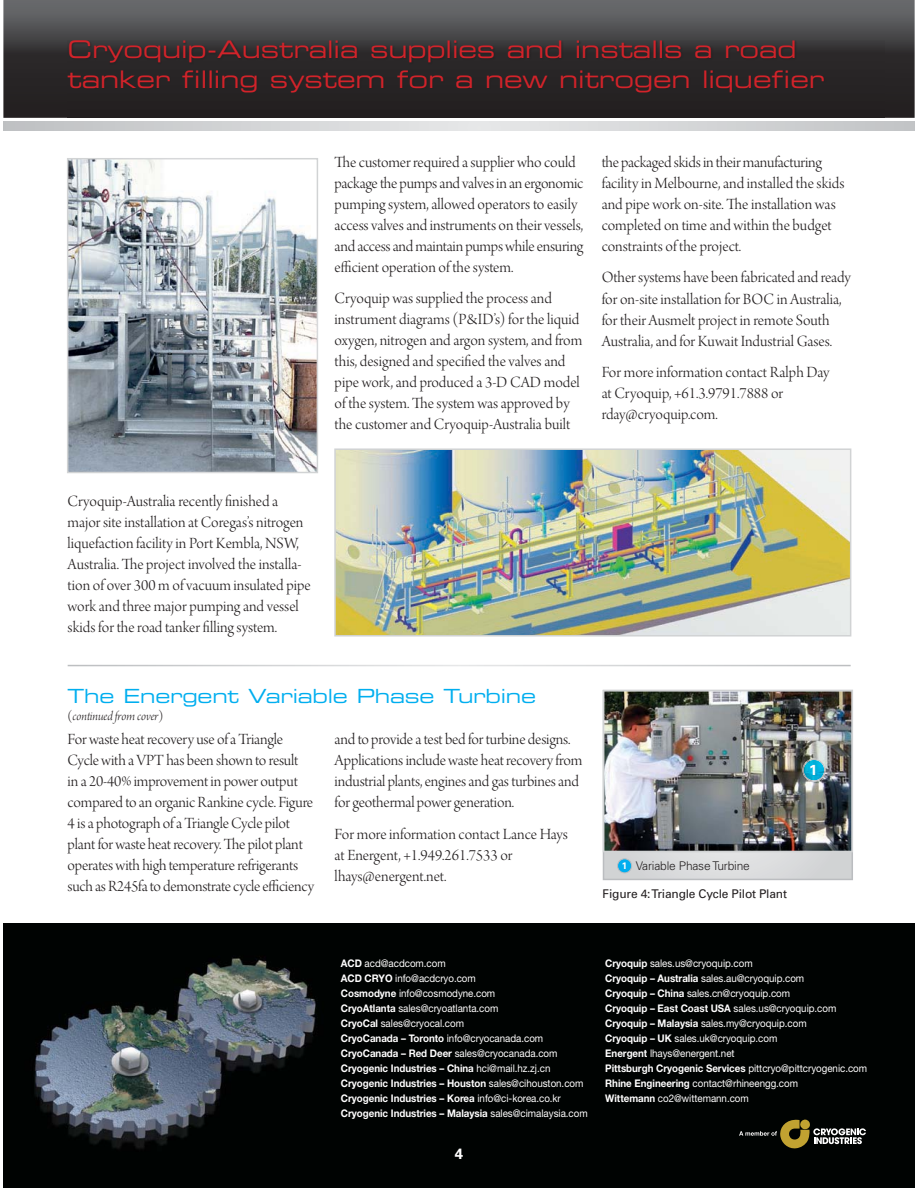
<style>
.page{position:relative;width:918px;height:1188px;background:#fff}
.page>*{position:absolute;margin:0;border:0;box-sizing:border-box;transform-origin:0 0}
.t1{font:24.15px/29.5px "Eurostile Extended Two";letter-spacing:-.005em;color:#d2232a}
.t2{font:19.5px "Eurostile Extended Two";letter-spacing:-.01em;color:#00aeef}
.t3{font:16.5px/21px "Arno Pro Light Display";letter-spacing:-.005em;color:#231f20}
.t4{font:700 15px "Univers";color:#fff}
.t5{font:700 14.55px "Univers";color:#fff}
.t6{font:13.5px "Arno Pro Light Italic Display";letter-spacing:-.005em;color:#231f20}
.t7{font:12px "Univers";letter-spacing:-.015em;color:#231f20}
.t8{font:300 12px "Univers";letter-spacing:-.015em;color:#231f20}
.t9{font:10.5px/15px "Helvetica Neue";letter-spacing:-.005em;color:#fff;scale:.93 1}
.s1{font-family:"Arno Pro Light Display"}
.s2{font-weight:700;font-size:9.45px;color:#fff}
.s3{font-weight:700}
</style>
<div class="page">
<svg style="left:3px;top:0;width:912px;height:118px;background:#515153"></svg>
<img style="left:3px;top:923px;width:912px;height:265px">
<svg style="left:3px;top:122px;width:912px;height:9px;background:#d3d4d6"></svg>
<img style="left:70px;top:161px;width:245px;height:309px">
<div style="left:67px;top:158px;width:251px;height:315px;border:2px solid #fff"></div>
<svg style="left:603px;top:852px;width:250px;height:28px;background:#d6d8d9"></svg>
<img style="left:603px;top:690px;width:250px;height:162px">
<img style="left:67px;top:40px;width:817px;height:78px">
<img style="left:803px;top:759px;width:22px;height:23px">
<div style="left:618px;top:859px;width:14px;height:14px;background:#00aeef;border-radius:50%"></div>
<div style="left:617px;top:858px;width:15px;height:15px;border:1px solid #bbbdc0;border-radius:50%"></div>
<svg style="left:739px;top:1119px;width:127px;height:30px;background:#3c3a28"></svg>
<img style="left:337px;top:451px;width:511px;height:183px">
<div style="left:334px;top:448px;width:517px;height:189px;border:2px solid #d1d3d4"></div>
<h1 class="t1" style="left:68px;top:37px;width:758px">Cryoquip-Australia supplies and installs a road tanker filling system for a new nitrogen liquefier</h1>
<p class="t3" style="left:335px;top:153px;width:250px">The customer required a supplier who could package the pumps and valves in an ergonomic pumping system, allowed operators to easily access valves and instruments on their vessels, and access and maintain pumps while ensuring efficient operation of the system.</p>
<p class="t3" style="left:335px;top:289px;width:249px">Cryoquip was supplied the process and instrument diagrams (P&amp;ID’s) for the liquid oxygen, nitrogen and argon system, and from this, designed and specified the valves and pipe work, and produced a 3-D CAD model of the system. The system was approved by the customer and Cryoquip-Australia built</p>
<p class="t3" style="left:602px;top:153px;width:244px">the packaged skids in their manufacturing facility in Melbourne, and installed the skids and pipe work on-site. The installation was completed on time and within the budget constraints of the project.</p>
<p class="t3" style="left:602px;top:268px;width:251px">Other systems have been fabricated and ready for on-site installation for BOC in Australia, for their Ausmelt project in remote South Australia, and for Kuwait Industrial Gases.</p>
<p class="t3" style="left:602px;top:363px;width:229px">For more information contact Ralph Day at Cryoquip, +61.3.9791.7888 or rday@cryoquip.com.</p>
<p class="t3" style="left:68px;top:492px;width:245px">Cryoquip-Australia recently finished a major site installation at Coregas’s nitrogen liquefaction facility in Port Kembla, NSW, Australia. The project involved the installa&shy;tion of over 300 m of vacuum insulated pipe work and three major pumping and vessel skids for the road tanker filling system.</p>
<p class="t2" style="left:68px;top:689px;width:470px">The Energent Variable Phase Turbine</p>
<p class="t6" style="left:68px;top:708px;width:97px"><span class="s1">(</span>continued from cover<span class="s1">)</span></p>
<p class="t3" style="left:68px;top:730px;width:248px">For waste heat recovery use of a Triangle Cycle with a VPT has been shown to result<br>in a 20-40% improvement in power output compared to an organic Rankine cycle. Figure 4 is a photograph of a Triangle Cycle pilot plant for waste heat recovery. The pilot plant operates with high temperature refrigerants such as R245fa to demonstrate cycle efficiency</p>
<p class="t3" style="left:335px;top:730px;width:249px">and to provide a test bed for turbine designs.<br>Applications include waste heat recovery from industrial plants, engines and gas turbines and for geothermal power generation.</p>
<p class="t3" style="left:335px;top:825px;width:235px">For more information contact Lance Hays at Energent, +1.949.261.7533 or lhays@energent.net.</p>
<p class="t8" style="left:622px;top:861px;width:130px"><span class="s2">1</span> Variable Phase Turbine</p>
<p class="t7" style="left:603px;top:890px;width:186px">Figure 4: Triangle Cycle Pilot Plant</p>
<p class="t5" style="left:809px;top:765px;width:10px">1</p>
<p class="t9" style="left:341px;top:956px;width:267px"><span class="s3">ACD</span> acd@acdcom.com<br><span class="s3">ACD CRYO</span> info@acdcryo.com<br><span class="s3">Cosmodyne</span> info@cosmodyne.com<br><span class="s3">CryoAtlanta</span> sales@cryoatlanta.com<br><span class="s3">CryoCal</span> sales@cryocal.com<br><span class="s3">CryoCanada – Toronto</span> info@cryocanada.com <span class="s3">CryoCanada – Red Deer</span> sales@cryocanada.com <span class="s3">Cryogenic Industries – China</span> hci@mail.hz.zj.cn <span class="s3">Cryogenic Industries – Houston</span> sales@cihouston.com <span class="s3">Cryogenic Industries – Korea</span> info@ci-korea.co.kr <span class="s3">Cryogenic Industries – Malaysia</span> sales@cimalaysia.com</p>
<p class="t9" style="left:605px;top:956px;width:283px"><span class="s3">Cryoquip</span> sales.us@cryoquip.com<br><span class="s3">Cryoquip – Australia</span> sales.au@cryoquip.com<br><span class="s3">Cryoquip – China</span> sales.cn@cryoquip.com<br><span class="s3">Cryoquip – East Coast USA</span> sales.us@cryoquip.com <span class="s3">Cryoquip – Malaysia</span> sales.my@cryoquip.com<br><span class="s3">Cryoquip – UK</span> sales.uk@cryoquip.com<br><span class="s3">Energent</span> lhays@energent.net<br><span class="s3">Pittsburgh Cryogenic Services</span> pittcryo@pittcryogenic.com <span class="s3">Rhine Engineering</span> contact@rhineengg.com<br><span class="s3">Wittemann</span> co2@wittemann.com</p>
<p class="t4" style="left:455px;top:1149px;width:10px">4</p>
</div>
